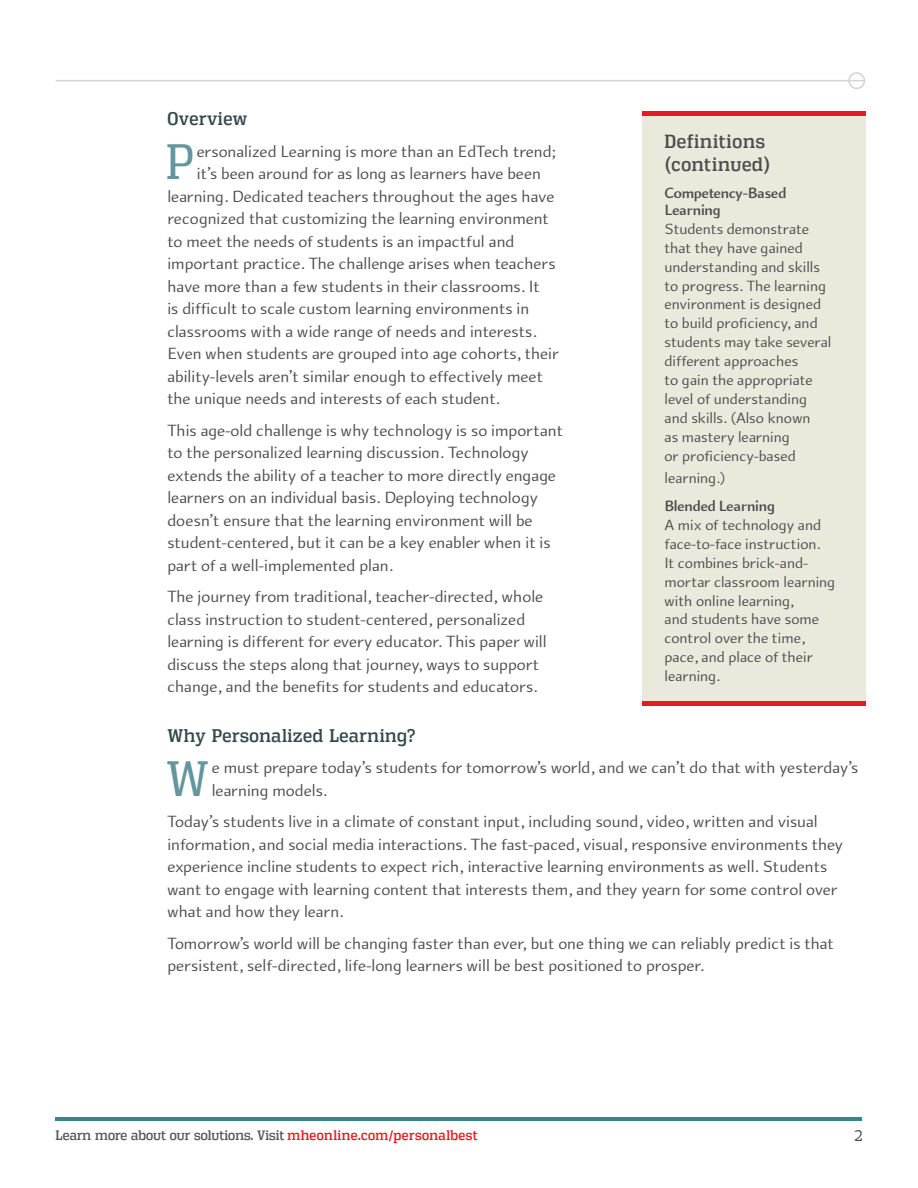
<style>
.page{position:relative;width:918px;height:1188px;background:#fff}
.page>*{position:absolute;margin:0;border:0;box-sizing:border-box;transform-origin:0 0}
.t1{font:48.9px "Vectipede Bk";color:#64969f}
.t2{font:18.75px/22.5px "Vectipede Rg";letter-spacing:.04em;color:#4d4d4f}
.t3{font:18px "Vectipede Rg";letter-spacing:.03em;color:#32484c}
.t4{font:17.25px/22.5px "Arum Sans";color:#4d4d4f}
.t5{font:15.75px/18.9px "Arum Sans";color:#4d4d4f}
.t6{font:700 15.75px/16.5px "Arum Sans";color:#4d4d4f}
.t7{font:15px "Vectipede Bk";color:#4d4d4f}
.t8{font:13.5px "Vectipede Rg";color:#58595b}
.s1{color:#e31b22}
</style>
<div class="page">
<hr style="left:56px;top:1118px;width:806px;height:3px;background:#39858e">
<div style="left:848px;top:72px;width:17px;height:17px;border:2px solid #d1d3d4;border-radius:50%"></div>
<hr style="left:56px;top:80px;width:808px;height:1px;background:#d1d3d4">
<div style="left:642px;top:112px;width:223px;height:592px;background:#ebe9db"></div>
<hr style="left:642px;top:702px;width:223px;height:4px;background:#e31b22">
<hr style="left:642px;top:112px;width:223px;height:4px;background:#e31b22">
<p class="t3" style="left:167px;top:108px;width:81px">Overview</p>
<h1 class="t1" style="left:166px;top:133px;width:30px">P</h1>
<p class="t4" style="left:197px;top:140px;width:361px">ersonalized Learning is more than an EdTech trend;</p>
<p class="t2" style="left:665px;top:130px;width:107px">Definitions (continued)</p>
<p class="t6" style="left:665px;top:185px;width:123px">Competency-Based<br>Learning</p>
<p class="t5" style="left:665px;top:220px;width:168px">Students demonstrate that they have gained understanding and skills to progress. The learning environment is designed to build proficiency, and students may take several different approaches<br>to gain the appropriate level of understanding and skills. (Also known<br>as mastery learning<br>or proficiency-based</p>
<p class="t5" style="left:665px;top:469px;width:62px">learning.)</p>
<p class="t6" style="left:665px;top:498px;width:112px">Blended Learning</p>
<p class="t5" style="left:665px;top:516px;width:172px">A mix of technology and face-to-face instruction.<br>It combines brick-and&shy;mortar classroom learning with online learning,<br>and students have some control over the time, pace, and place of their learning.</p>
<p class="t4" style="left:197px;top:163px;width:346px">it’s been around for as long as learners have been</p>
<p class="t4" style="left:167px;top:185px;width:389px">learning. Dedicated teachers throughout the ages have</p>
<p class="t4" style="left:167px;top:208px;width:383px">recognized that customizing the learning environment</p>
<p class="t4" style="left:167px;top:230px;width:348px">to meet the needs of students is an impactful and</p>
<p class="t4" style="left:167px;top:253px;width:390px">important practice. The challenge arises when teachers</p>
<p class="t4" style="left:167px;top:275px;width:374px">have more than a few students in their classrooms. It</p>
<p class="t4" style="left:167px;top:298px;width:363px">is difficult to scale custom learning environments in</p>
<p class="t4" style="left:167px;top:320px;width:371px">classrooms with a wide range of needs and interests.</p>
<p class="t4" style="left:167px;top:343px;width:393px">Even when students are grouped into age cohorts, their</p>
<p class="t4" style="left:167px;top:365px;width:377px">ability-levels aren’t similar enough to effectively meet</p>
<p class="t4" style="left:167px;top:388px;width:334px">the unique needs and interests of each student.</p>
<p class="t4" style="left:167px;top:419px;width:397px">This age-old challenge is why technology is so important to the personalized learning discussion. Technology extends the ability of a teacher to more directly engage learners on an individual basis. Deploying technology doesn’t ensure that the learning environment will be student-centered, but it can be a key enabler when it is part of a well-implemented plan.</p>
<p class="t4" style="left:167px;top:586px;width:381px">The journey from traditional, teacher-directed, whole class instruction to student-centered, personalized learning is different for every educator. This paper will discuss the steps along that journey, ways to support change, and the benefits for students and educators.</p>
<p class="t3" style="left:167px;top:725px;width:250px">Why Personalized Learning?</p>
<h1 class="t1" style="left:166px;top:749px;width:44px">W</h1>
<p class="t4" style="left:212px;top:757px;width:648px">e must prepare today’s students for tomorrow’s world, and we can’t do that with yesterday’s learning models.</p>
<p class="t4" style="left:167px;top:811px;width:677px">Today’s students live in a climate of constant input, including sound, video, written and visual information, and social media interactions. The fast-paced, visual, responsive environments they experience incline students to expect rich, interactive learning environments as well. Students want to engage with learning content that interests them, and they yearn for some control over what and how they learn.</p>
<p class="t4" style="left:167px;top:932px;width:668px">Tomorrow’s world will be changing faster than ever, but one thing we can reliably predict is that persistent, self-directed, life-long learners will be best positioned to prosper.</p>
<p class="t8" style="left:56px;top:1127px;width:423px">Learn more about our solutions. Visit <span class="s1">mheonline.com/personalbest</span></p>
<p class="t7" style="left:855px;top:1127px;width:9px">2</p>
</div>
